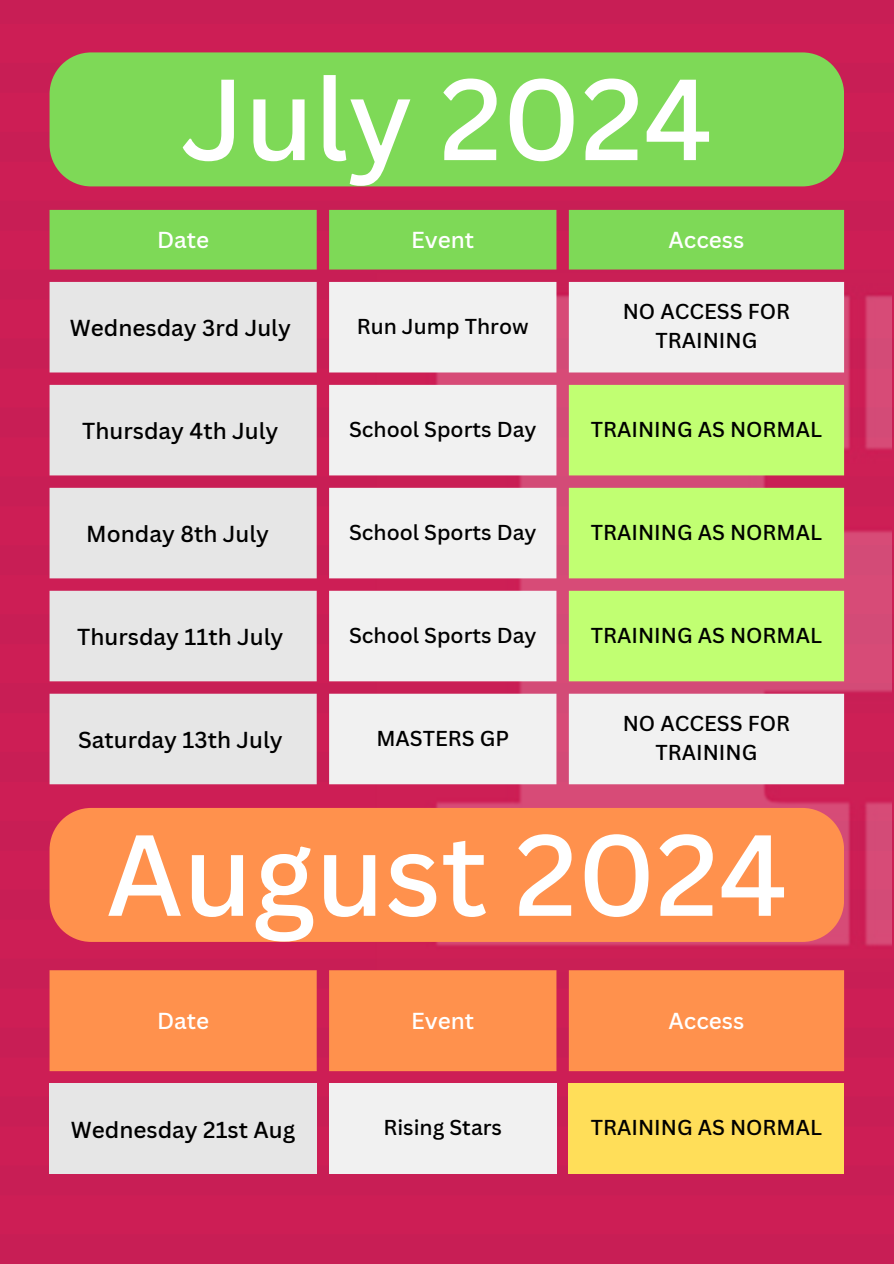
<style>
.page{position:relative;width:894px;height:1264px;background:#fff}
.page>*{position:absolute;margin:0;border:0;box-sizing:border-box;transform-origin:0 0}
.t1{font:500 112.65px "Canva Sans";color:#fff}
.t2{font:500 22.5px "Canva Sans";color:#000}
.t3{font:500 22.5px "Canva Sans";color:#fff}
.t4{font:500 21px/29.2px "Canva Sans";color:#000;text-align:center}
</style>
<div class="page">
<div style="left:0;top:0;width:893px;height:1263px;background:#cd1e55"></div>
<img style="left:375px;top:274px;width:515px;height:697px">
<div style="left:50px;top:210px;width:793px;height:59px;background:#7ed957"></div>
<svg style="left:50px;top:282px;width:266px;height:502px;background:#e3d2d7"></svg>
<svg style="left:329px;top:282px;width:514px;height:502px;fill:#f1f1f1"></svg>
<svg style="left:568px;top:385px;width:275px;height:296px;background:#c2ec72"></svg>
<div style="left:50px;top:52px;width:793px;height:134px;background:#7ed957"></div>
<div style="left:50px;top:808px;width:793px;height:133px;background:#ff914d"></div>
<div style="left:50px;top:970px;width:793px;height:101px;background:#ff914d"></div>
<div style="left:50px;top:1083px;width:266px;height:91px;background:#e6e6e6"></div>
<div style="left:329px;top:1083px;width:227px;height:91px;background:#f1f1f1"></div>
<div style="left:568px;top:1083px;width:275px;height:91px;background:#ffde59"></div>
<p class="t1" style="left:181px;top:40px;width:533px">July 2024</p>
<p class="t3" style="left:157px;top:224px;width:54px">Date</p>
<p class="t3" style="left:411px;top:224px;width:65px">Event</p>
<p class="t3" style="left:668px;top:224px;width:77px">Access</p>
<p class="t2" style="left:70px;top:312px;width:222px">Wednesday 3rd July</p>
<p class="t4" style="left:357px;top:311px;width:173px">Run Jump Throw</p>
<p class="t4" style="left:622px;top:296px;width:169px">NO ACCESS FOR<br>TRAINING</p>
<p class="t2" style="left:82px;top:415px;width:198px">Thursday 4th July</p>
<p class="t4" style="left:349px;top:414px;width:189px">School Sports Day</p>
<p class="t4" style="left:590px;top:414px;width:233px">TRAINING AS NORMAL</p>
<p class="t2" style="left:86px;top:518px;width:184px">Monday 8th July</p>
<p class="t4" style="left:349px;top:517px;width:189px">School Sports Day</p>
<p class="t4" style="left:590px;top:517px;width:233px">TRAINING AS NORMAL</p>
<p class="t2" style="left:77px;top:620px;width:208px">Thursday 11th July</p>
<p class="t4" style="left:349px;top:619px;width:189px">School Sports Day</p>
<p class="t4" style="left:590px;top:619px;width:233px">TRAINING AS NORMAL</p>
<p class="t2" style="left:78px;top:723px;width:206px">Saturday 13th July</p>
<p class="t4" style="left:376px;top:722px;width:134px">MASTERS GP</p>
<p class="t4" style="left:622px;top:708px;width:169px">NO ACCESS FOR<br>TRAINING</p>
<h1 class="t1" style="left:106px;top:795px;width:682px">August 2024</h1>
<p class="t3" style="left:157px;top:1004px;width:54px">Date</p>
<p class="t3" style="left:411px;top:1004px;width:65px">Event</p>
<p class="t3" style="left:668px;top:1004px;width:77px">Access</p>
<p class="t2" style="left:71px;top:1113px;width:226px">Wednesday 21st Aug</p>
<p class="t4" style="left:383px;top:1112px;width:120px">Rising Stars</p>
<p class="t4" style="left:590px;top:1112px;width:233px">TRAINING AS NORMAL</p>
</div>
